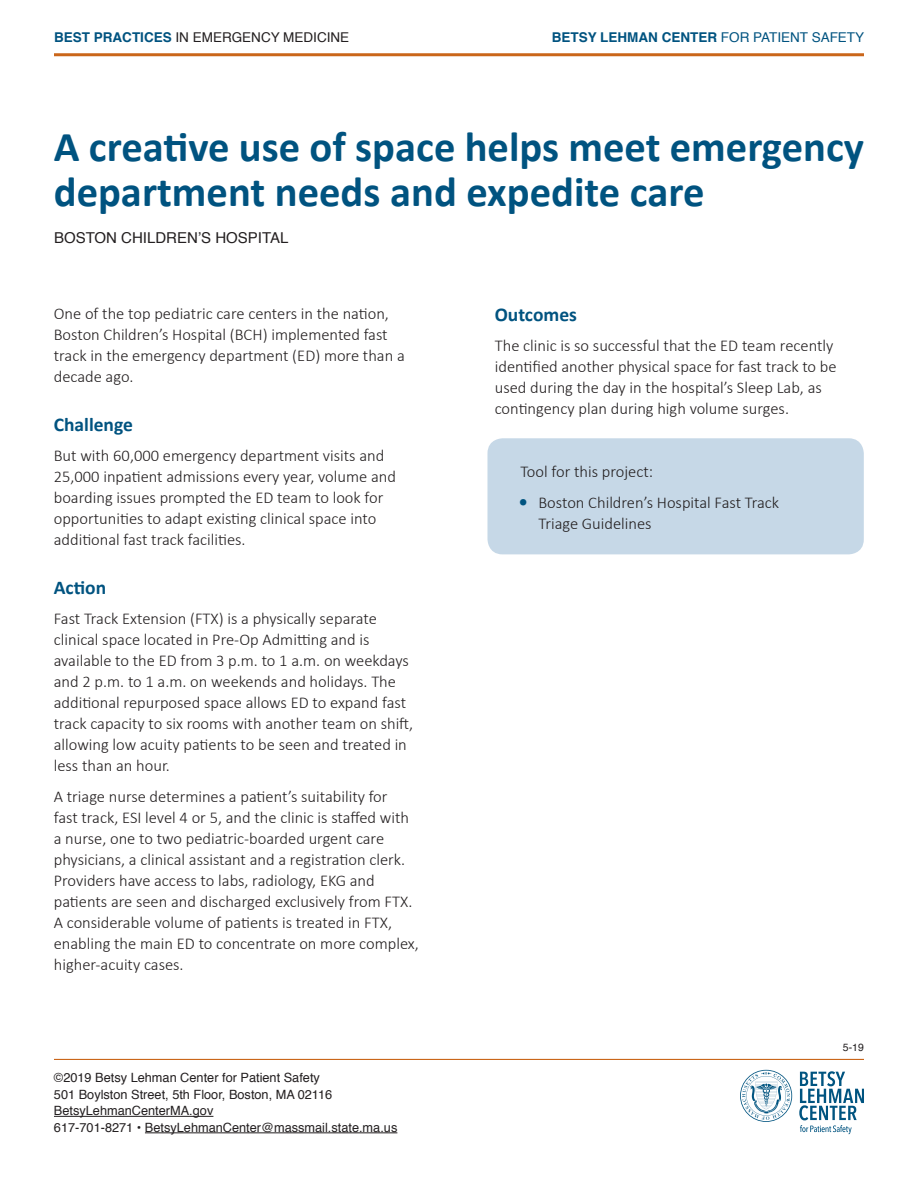
<style>
.page{position:relative;width:918px;height:1188px;background:#fff}
.page>*{position:absolute;margin:0;border:0;box-sizing:border-box;transform-origin:0 0}
.t1{font:700 42.6px/45px "Calibri";color:#005380}
.t2{font:700 19.5px "Calibri";color:#005380}
.t3{font:300 16.5px/21px "Calibri";color:#231f20}
.t4{font:15px "Helvetica";color:#231f20}
.t5{font:700 13.5px "Helvetica";color:#005380}
.t6{font:13.5px "Helvetica";color:#231f20}
.t7{font:12.75px "Helvetica";color:#231f20}
.t8{font:10.5px "Helvetica";color:#231f20}
.s1{font-weight:700;color:#005380}
.s2{font-weight:400}
.s3{font-weight:700;font-size:18px;color:#005480}
</style>
<div class="page">
<hr style="left:54px;top:53px;width:810px;height:3px;background:#ca661a">
<hr style="left:54px;top:1059px;width:810px;height:1px;background:#ca661a">
<hr style="left:54px;top:1116px;width:159px;height:1px;background:#231f20">
<hr style="left:145px;top:1133px;width:252px;height:1px;background:#231f20">
<svg style="left:799px;top:1071px;width:65px;height:63px"></svg>
<svg style="left:740px;top:1070px;width:52px;height:52px"></svg>
<div style="left:487px;top:438px;width:377px;height:116px;background:#c6d8e7;border-radius:15px"></div>
<p class="t6" style="left:54px;top:26px;width:297px"><span class="s1">BEST PRACTICES</span> IN EMERGENCY MEDICINE</p>
<p class="t5" style="left:552px;top:26px;width:314px">BETSY LEHMAN CENTER <span class="s2">FOR PATIENT SAFETY</span></p>
<p class="t1" style="left:54px;top:124px;width:812px">A creative use of space helps meet emergency department needs and expedite care</p>
<p class="t4" style="left:54px;top:226px;width:236px">BOSTON CHILDREN’S HOSPITAL</p>
<p class="t3" style="left:54px;top:302px;width:353px">One of the top pediatric care centers in the nation, Boston Children’s Hospital (BCH) implemented fast track in the emergency department (ED) more than a decade ago.</p>
<p class="t2" style="left:54px;top:412px;width:81px">Challenge</p>
<p class="t3" style="left:54px;top:444px;width:344px">But with 60,000 emergency department visits and 25,000 inpatient admissions every year, volume and boarding issues prompted the ED team to look for opportunities to adapt existing clinical space into additional fast track facilities.</p>
<p class="t2" style="left:54px;top:575px;width:54px">Action</p>
<p class="t3" style="left:54px;top:607px;width:361px">Fast Track Extension (FTX) is a physically separate clinical space located in Pre-Op Admitting and is available to the ED from 3 p.m. to 1 a.m. on weekdays and 2 p.m. to 1 a.m. on weekends and holidays. The additional repurposed space allows ED to expand fast track capacity to six rooms with another team on shift, allowing low acuity patients to be seen and treated in less than an hour.</p>
<p class="t3" style="left:54px;top:786px;width:367px">A triage nurse determines a patient’s suitability for<br>fast track, ESI level 4 or 5, and the clinic is staffed with a nurse, one to two pediatric-boarded urgent care physicians, a clinical assistant and a registration clerk.<br>Providers have access to labs, radiology, EKG and patients are seen and discharged exclusively from FTX.<br>A considerable volume of patients is treated in FTX, enabling the main ED to concentrate on more complex, higher-acuity cases.</p>
<p class="t7" style="left:54px;top:1068px;width:267px">©2019 Betsy Lehman Center for Patient Safety</p>
<p class="t7" style="left:54px;top:1085px;width:280px">501 Boylston Street, 5th Floor, Boston, MA 02116</p>
<p class="t7" style="left:54px;top:1101px;width:161px">BetsyLehmanCenterMA.gov</p>
<p class="t7" style="left:54px;top:1118px;width:345px">617-701-8271 • BetsyLehmanCenter@massmail.state.ma.us</p>
<p class="t2" style="left:495px;top:302px;width:84px">Outcomes</p>
<p class="t3" style="left:495px;top:334px;width:343px">The clinic is so successful that the ED team recently identified another physical space for fast track to be used during the day in the hospital’s Sleep Lab, as contingency plan during high volume surges.</p>
<p class="t3" style="left:520px;top:460px;width:134px">Tool for this project:</p>
<p class="t3" style="left:538px;top:491px;width:242px;text-indent:-20px"><span class="s3">•</span> Boston Children’s Hospital Fast Track<br>Triage Guidelines</p>
<p class="t8" style="left:843px;top:1039px;width:23px">5-19</p>
</div>
